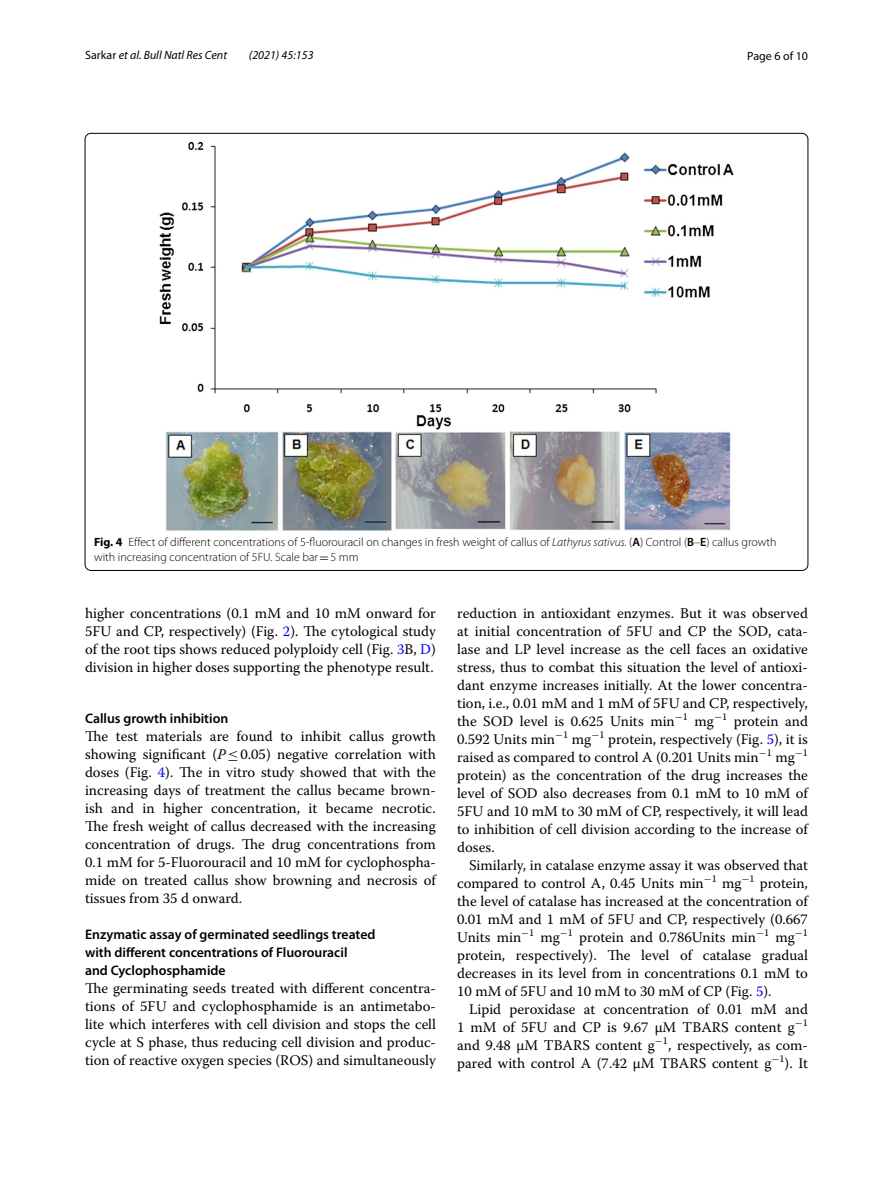
<style>
.page{position:relative;width:893px;height:1187px;background:#fff}
.page>*{position:absolute;margin:0;border:0;box-sizing:border-box;transform-origin:0 0}
.t1{font:14.7px/18px "Warnock Pro";color:#000;text-align:justify}
.t2{font:600 13.8px/18px "Myriad Pro";color:#000}
.t3{font:300 12px/15px "Myriad Pro";color:#000}
.t4{font:italic 12px "Myriad Pro";color:#000}
.t5{font:12px "Myriad Pro";color:#000}
.s1{font-style:normal}
.s2{font-weight:700}
.s3{font-style:italic}
.s4{font-weight:600}
.s5{font-family:"MTSY";font-weight:400}
.s6{color:#00f}
.s7{font-family:"MTSY"}
</style>
<div class="page">
<img style="left:159px;top:142px;width:574px;height:389px">
<p class="t4" style="left:85px;top:48px;width:144px"><span class="s1">Sarkar</span> et al. Bull Natl Res Cent</p>
<p class="t4" style="left:249px;top:48px;width:66px">(2021) 45:153</p>
<p class="t5" style="left:747px;top:48px;width:62px">Page 6 of 10</p>
<p class="t3" style="left:94px;top:535px;width:684px"><span class="s2">Fig. 4</span> Effect of different concentrations of 5-fluorouracil on changes in fresh weight of callus of <span class="s3">Lathyrus sativus.</span> (<span class="s4">A</span>) Control (<span class="s4">B</span>–<span class="s4">E</span>) callus growth with increasing concentration of 5FU. Scale bar<span class="s5">=</span>5 mm</p>
<p class="t1" style="left:85px;top:603px;width:352px">higher concentrations (0.1 mM and 10 mM onward for 5FU and CP, respectively) (Fig. <span class="s6">2</span>). The cytological study of the root tips shows reduced polyploidy cell (Fig. <span class="s6">3</span>B, <span class="s6">D</span>) division in higher doses supporting the phenotype result.</p>
<p class="t2" style="left:85px;top:708px;width:145px">Callus growth inhibition</p>
<p class="t1" style="left:85px;top:726px;width:352px">The test materials are found to inhibit callus growth showing significant (<span class="s3">P</span><span class="s7">≤</span>0.05) negative correlation with doses (Fig. <span class="s6">4</span>). The in vitro study showed that with the increasing days of treatment the callus became brown&shy;ish and in higher concentration, it became necrotic.<br>The fresh weight of callus decreased with the increasing concentration of drugs. The drug concentrations from 0.1 mM for 5-Fluorouracil and 10 mM for cyclophospha&shy;mide on treated callus show browning and necrosis of tissues from 35 d onward.</p>
<p class="t2" style="left:85px;top:924px;width:292px">Enzymatic assay of germinated seedlings treated with different concentrations of Fluorouracil<br>and Cyclophosphamide</p>
<p class="t1" style="left:85px;top:978px;width:352px">The germinating seeds treated with different concentra&shy;tions of 5FU and cyclophosphamide is an antimetabo&shy;lite which interferes with cell division and stops the cell cycle at S phase, thus reducing cell division and produc&shy;tion of reactive oxygen species (ROS) and simultaneously</p>
<p class="t1" style="left:457px;top:603px;width:352px">reduction in antioxidant enzymes. But it was observed at initial concentration of 5FU and CP the SOD, cata&shy;lase and LP level increase as the cell faces an oxidative stress, thus to combat this situation the level of antioxi&shy;dant enzyme increases initially. At the lower concentra&shy;tion, i.e., 0.01 mM and 1 mM of 5FU and CP, respectively, the SOD level is 0.625 Units min<sup>−</sup><sup>1</sup> mg<sup>−</sup><sup>1</sup> protein and 0.592 Units min<sup>−</sup><sup>1</sup> mg<sup>−</sup><sup>1</sup> protein, respectively (Fig. <span class="s6">5</span>), it is raised as compared to control A (0.201 Units min<sup>−</sup><sup>1</sup> mg<sup>−</sup><sup>1 </sup>protein) as the concentration of the drug increases the level of SOD also decreases from 0.1 mM to 10 mM of 5FU and 10 mM to 30 mM of CP, respectively, it will lead to inhibition of cell division according to the increase of doses.</p>
<p class="t1" style="left:457px;top:855px;width:352px;text-indent:12px">Similarly, in catalase enzyme assay it was observed that compared to control A, 0.45 Units min<sup>−</sup><sup>1</sup> mg<sup>−</sup><sup>1</sup> protein, the level of catalase has increased at the concentration of 0.01 mM and 1 mM of 5FU and CP, respectively (0.667<br>Units min<sup>−</sup><sup>1</sup> mg<sup>−</sup><sup>1</sup> protein and 0.786Units min<sup>−</sup><sup>1</sup> mg<sup>−</sup><sup>1 </sup>protein, respectively). The level of catalase gradual decreases in its level from in concentrations 0.1 mM to 10 mM of 5FU and 10 mM to 30 mM of CP (Fig. <span class="s6">5</span>).</p>
<p class="t1" style="left:457px;top:999px;width:352px;text-indent:12px">Lipid peroxidase at concentration of 0.01 mM and 1 mM of 5FU and CP is 9.67 µM TBARS content g<sup>−</sup><sup>1 </sup>and 9.48 µM TBARS content g<sup>−</sup><sup>1</sup>, respectively, as com&shy;pared with control A (7.42 µM TBARS content g<sup>−</sup><sup>1</sup>). It</p>
</div>
